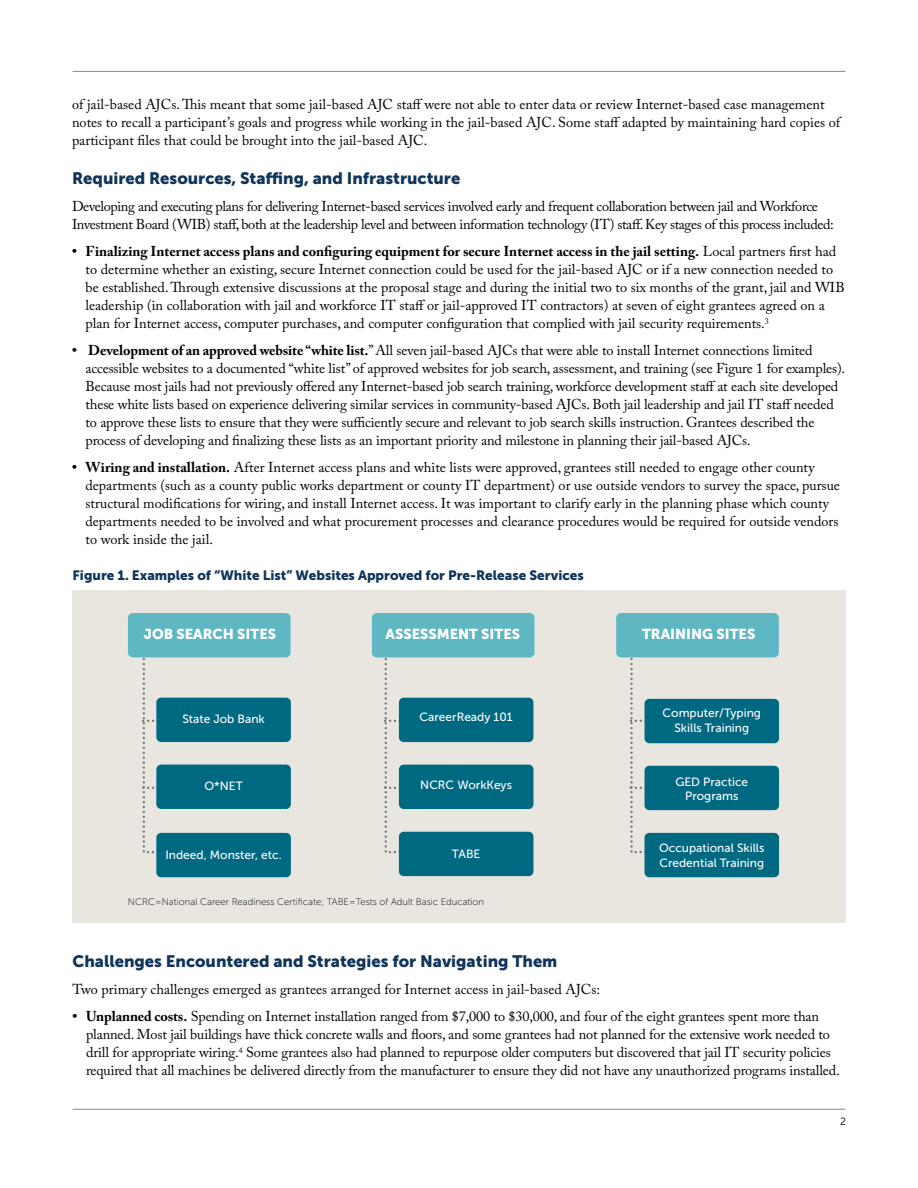
<style>
.page{position:relative;width:918px;height:1188px;background:#fff}
.page>*{position:absolute;margin:0;border:0;box-sizing:border-box;transform-origin:0 0}
.SUB-SUBHEAD___adobe{font:16.5px "Museo Sans 900";color:#10345a}
.t1{font:14.4px "Museo Sans 900";color:#fff}
.TEXT_--bullet_list_w{font:14.25px/18px "Adobe Caslon Pro";letter-spacing:-.01em;color:#000}
.TEXT___adobe_caslon{font:14.25px/18px "Adobe Caslon Pro";color:#000}
.TEXT___adobe_caslon-2{font:14.25px/18px "Adobe Caslon Pro";letter-spacing:-.025em;color:#000}
.CHART_TITLE___museo{font:13.5px "Museo Sans 900";color:#10345a}
.t2{font:12px/14.4px "Museo Sans 500";color:#fff;text-align:center}
.PAGE_NUMBER___museo{font:10.5px "Museo Sans 300";color:#000}
.t3{font:9.6px "Museo Sans 100";color:#000}
.s1{font-weight:700}
</style>
<div class="page">
<hr style="left:73px;top:1109px;width:772px;height:1px;background:#939598">
<hr style="left:73px;top:71px;width:772px;height:1px;background:#939598">
<div style="left:72px;top:590px;width:774px;height:333px;background:#e9e6e0"></div>
<svg style="left:141px;top:657px;width:49px;height:197px"></svg>
<svg style="left:383px;top:657px;width:49px;height:198px"></svg>
<svg style="left:629px;top:657px;width:49px;height:198px"></svg>
<div style="left:156px;top:698px;width:135px;height:44px;background:#006982;border-radius:5px"></div>
<div style="left:156px;top:765px;width:135px;height:44px;background:#006982;border-radius:5px"></div>
<div style="left:156px;top:833px;width:135px;height:44px;background:#006982;border-radius:5px"></div>
<div style="left:399px;top:698px;width:134px;height:44px;background:#006982;border-radius:5px"></div>
<div style="left:399px;top:765px;width:134px;height:44px;background:#006982;border-radius:5px"></div>
<div style="left:399px;top:832px;width:134px;height:44px;background:#006982;border-radius:5px"></div>
<div style="left:372px;top:613px;width:163px;height:44px;background:#5eb7c3;border-radius:5px"></div>
<div style="left:645px;top:699px;width:134px;height:44px;background:#006982;border-radius:5px"></div>
<div style="left:645px;top:766px;width:134px;height:44px;background:#006982;border-radius:5px"></div>
<div style="left:645px;top:833px;width:134px;height:44px;background:#006982;border-radius:5px"></div>
<div style="left:616px;top:613px;width:163px;height:44px;background:#5eb7c3;border-radius:5px"></div>
<div style="left:128px;top:613px;width:163px;height:44px;background:#5eb7c3;border-radius:5px"></div>
<p class="TEXT___adobe_caslon" style="left:72px;top:96px;width:770px">of jail-based AJCs. This meant that some jail-based AJC staff were not able to enter data or review Internet-based case management notes to recall a participant’s goals and progress while working in the jail-based AJC. Some staff adapted by maintaining hard copies of participant files that could be brought into the jail-based AJC.</p>
<p class="SUB-SUBHEAD___adobe" style="left:72px;top:169px;width:390px">Required Resources, Staffing, and Infrastructure</p>
<p class="TEXT___adobe_caslon-2" style="left:72px;top:198px;width:763px">Developing and executing plans for delivering Internet-based services involved early and frequent collaboration between jail and Workforce<br>Investment Board (WIB) staff, both at the leadership level and between information technology (IT) staff. Key stages of this process included:</p>
<p class="TEXT_--bullet_list_w" style="left:86px;top:243px;width:761px;text-indent:-14px"><span class="s1">• Finalizing Internet access plans and configuring equipment for secure Internet access in the jail setting.</span> Local partners first had to determine whether an existing, secure Internet connection could be used for the jail-based AJC or if a new connection needed to be established. Through extensive discussions at the proposal stage and during the initial two to six months of the grant, jail and WIB leadership (in collaboration with jail and workforce IT staff or jail-approved IT contractors) at seven of eight grantees agreed on a plan for Internet access, computer purchases, and computer configuration that complied with jail security requirements.<sup>3</sup></p>
<p class="TEXT_--bullet_list_w" style="left:86px;top:342px;width:761px;text-indent:-14px"><span class="s1">• Development of an approved website “white list.</span>” All seven jail-based AJCs that were able to install Internet connections limited accessible websites to a documented “white list” of approved websites for job search, assessment, and training (see Figure 1 for examples).<br>Because most jails had not previously offered any Internet-based job search training, workforce development staff at each site developed these white lists based on experience delivering similar services in community-based AJCs. Both jail leadership and jail IT staff needed to approve these lists to ensure that they were sufficiently secure and relevant to job search skills instruction. Grantees described the process of developing and finalizing these lists as an important priority and milestone in planning their jail-based AJCs.</p>
<p class="TEXT_--bullet_list_w" style="left:86px;top:459px;width:756px;text-indent:-14px"><span class="s1">• Wiring and installation.</span> After Internet access plans and white lists were approved, grantees still needed to engage other county departments (such as a county public works department or county IT department) or use outside vendors to survey the space, pursue structural modifications for wiring, and install Internet access. It was important to clarify early in the planning phase which county departments needed to be involved and what procurement processes and clearance procedures would be required for outside vendors to work inside the jail.</p>
<p class="CHART_TITLE___museo" style="left:73px;top:567px;width:513px">Figure 1. Examples of “White List” Websites Approved for Pre-Release Services</p>
<p class="t1" style="left:144px;top:626px;width:134px">JOB SEARCH SITES</p>
<p class="t1" style="left:386px;top:626px;width:136px">ASSESSMENT SITES</p>
<p class="t1" style="left:642px;top:626px;width:115px">TRAINING SITES</p>
<p class="t2" style="left:182px;top:711px;width:84px">State Job Bank</p>
<p class="t2" style="left:420px;top:710px;width:95px">CareerReady 101</p>
<p class="t2" style="left:663px;top:706px;width:100px">Computer/Typing<br>Skills Training</p>
<p class="t2" style="left:204px;top:779px;width:40px">O*NET</p>
<p class="t2" style="left:420px;top:778px;width:93px">NCRC WorkKeys</p>
<p class="t2" style="left:675px;top:775px;width:74px">GED Practice<br>Programs</p>
<p class="t2" style="left:165px;top:847px;width:118px">Indeed, Monster, etc.</p>
<p class="t2" style="left:452px;top:846px;width:30px">TABE</p>
<p class="t2" style="left:659px;top:841px;width:107px;text-align:left">Occupational Skills<br>Credential Training</p>
<p class="t3" style="left:128px;top:897px;width:358px">NCRC=National Career Readiness Certificate; TABE=Tests of Adult Basic Education</p>
<p class="SUB-SUBHEAD___adobe" style="left:73px;top:952px;width:486px">Challenges Encountered and Strategies for Navigating Them</p>
<p class="TEXT___adobe_caslon" style="left:73px;top:980px;width:529px">Two primary challenges emerged as grantees arranged for Internet access in jail-based AJCs:</p>
<p class="TEXT_--bullet_list_w" style="left:86px;top:1007px;width:755px;text-indent:-14px"><span class="s1">• Unplanned costs.</span> Spending on Internet installation ranged from $7,000 to $30,000, and four of the eight grantees spent more than planned. Most jail buildings have thick concrete walls and floors, and some grantees had not planned for the extensive work needed to drill for appropriate wiring.<sup>4</sup> Some grantees also had planned to repurpose older computers but discovered that jail IT security policies required that all machines be delivered directly from the manufacturer to ensure they did not have any unauthorized programs installed.</p>
<p class="PAGE_NUMBER___museo" style="left:840px;top:1116px;width:7px">2</p>
</div>
